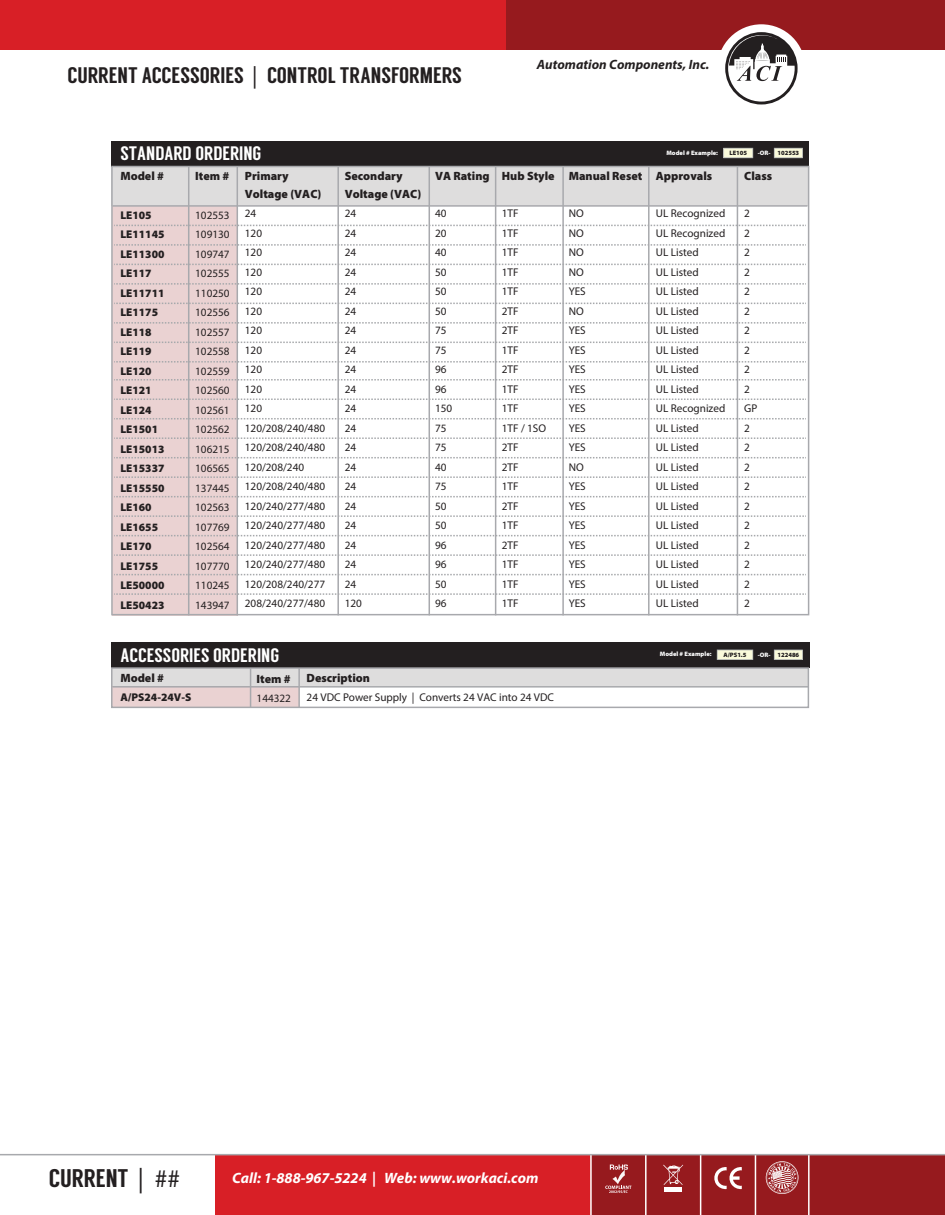
<style>
.page{position:relative;width:945px;height:1215px;background:#fff}
.page>*{position:absolute;margin:0;border:0;box-sizing:border-box;transform-origin:0 0}
.t1{font:25.5px "Langdon";color:#231f20}
.t2{font:22.5px "Langdon";color:#231f20}
.t3{font:19.5px "Langdon";color:#fff}
.t4{font:italic 700 15px "Myriad Pro";color:#fff}
.t5{font:italic 700 13.5px "Myriad Pro";color:#231f20}
.t6{font:900 12px/18px "Myriad Pro";color:#231f20}
.t7{font:11.25px/19.5px "Myriad Pro";color:#231f20}
.t8{font:900 11.25px/19.5px "Myriad Pro";color:#231f20}
.t9{font:900 6.45px "Myriad Pro";color:#231f20}
.t10{font:900 6.45px "Myriad Pro";color:#fff}
.s1{font-family:"Myriad Pro"}
.s2{color:#fff}
</style>
<div class="page">
<div style="left:505px;top:0;width:440px;height:50px;background:#961a1e"></div>
<div style="left:0;top:0;width:506px;height:50px;background:#d81f26"></div>
<div style="left:717px;top:24px;width:88px;height:88px;background:#fff;border-radius:50%"></div>
<svg style="left:725px;top:32px;width:73px;height:72px"></svg>
<div style="left:215px;top:1155px;width:730px;height:60px;background:#d81f26"></div>
<div style="left:591px;top:1155px;width:354px;height:60px;background:#961a1e"></div>
<svg style="left:714px;top:1167px;width:28px;height:22px"></svg>
<hr style="left:664px;top:1188px;width:18px;height:4px;background:#fff">
<svg style="left:663px;top:1165px;width:20px;height:20px"></svg>
<svg style="left:605px;top:1165px;width:27px;height:28px"></svg>
<svg style="left:766px;top:1161px;width:33px;height:33px"></svg>
<hr style="left:808px;top:1154px;width:2px;height:61px;background:#fff">
<hr style="left:755px;top:1154px;width:1px;height:61px;background:#fff">
<hr style="left:700px;top:1154px;width:1px;height:61px;background:#fff">
<hr style="left:645px;top:1154px;width:2px;height:61px;background:#fff">
<hr style="left:590px;top:1154px;width:2px;height:61px;background:#fff">
<hr style="left:0;top:1154px;width:945px;height:1px;background:#a8a9ad">
<div style="left:111px;top:141px;width:697px;height:25px;background:#231f20"></div>
<svg style="left:723px;top:148px;width:30px;height:10px"></svg>
<svg style="left:774px;top:148px;width:29px;height:10px"></svg>
<svg style="left:111px;top:166px;width:698px;height:449px"></svg>
<hr style="left:112px;top:205px;width:696px;height:2px;background:#a8a9ad">
<div style="left:111px;top:642px;width:698px;height:26px;background:#231f20"></div>
<svg style="left:717px;top:650px;width:36px;height:10px"></svg>
<svg style="left:774px;top:650px;width:29px;height:10px"></svg>
<svg style="left:111px;top:667px;width:699px;height:42px"></svg>
<h2 class="t2" style="left:68px;top:62px;width:396px">CURRENT ACCESSORIES <span class="s1">|</span> CONTROL TRANSFORMERS</h2>
<p class="t5" style="left:537px;top:55px;width:174px">Automation Components, Inc.</p>
<h3 class="t3" style="left:120px;top:142px;width:143px">STANDARD ORDERING</h3>
<p class="t6" style="left:120px;top:166px;width:45px">Model #</p>
<p class="t8" style="left:120px;top:205px;width:46px">LE105<br>LE11145<br>LE11300<br>LE117<br>LE11711<br>LE1175<br>LE118<br>LE119<br>LE120<br>LE121<br>LE124<br>LE1501<br>LE15013<br>LE15337<br>LE15550<br>LE160<br>LE1655<br>LE170<br>LE1755<br>LE50000<br>LE50423</p>
<p class="t6" style="left:245px;top:166px;width:78px">Primary<br>Voltage (VAC)</p>
<p class="t7" style="left:245px;top:204px;width:82px">24<br>120<br>120<br>120<br>120<br>120<br>120<br>120<br>120<br>120<br>120<br>120/208/240/480<br>120/208/240/480<br>120/208/240<br>120/208/240/480<br>120/240/277/480<br>120/240/277/480<br>120/240/277/480<br>120/240/277/480<br>120/208/240/277<br>208/240/277/480</p>
<p class="t6" style="left:195px;top:166px;width:36px">Item #</p>
<p class="t7" style="left:195px;top:205px;width:36px;text-align:justify">102553<br>109130<br>109747<br>102555<br>110250<br>102556<br>102557<br>102558<br>102559<br>102560<br>102561<br>102562<br>106215<br>106565<br>137445<br>102563<br>107769<br>102564<br>107770<br>110245<br>143947</p>
<p class="t6" style="left:345px;top:166px;width:78px">Secondary<br>Voltage (VAC)</p>
<p class="t7" style="left:345px;top:204px;width:19px">24<br>24<br>24<br>24<br>24<br>24<br>24<br>24<br>24<br>24<br>24<br>24<br>24<br>24<br>24<br>24<br>24<br>24<br>24<br>24<br>120</p>
<p class="t6" style="left:435px;top:166px;width:56px">VA Rating</p>
<p class="t7" style="left:435px;top:204px;width:19px">40<br>20<br>40<br>50<br>50<br>50<br>75<br>75<br>96<br>96<br>150<br>75<br>75<br>40<br>75<br>50<br>50<br>96<br>96<br>50<br>96</p>
<p class="t6" style="left:502px;top:166px;width:54px">Hub Style</p>
<p class="t7" style="left:502px;top:204px;width:46px">1TF<br>1TF<br>1TF<br>1TF<br>1TF<br>2TF<br>2TF<br>1TF<br>2TF<br>1TF<br>1TF<br>1TF / 1SO<br>2TF<br>2TF<br>1TF<br>2TF<br>1TF<br>2TF<br>1TF<br>1TF<br>1TF</p>
<p class="t6" style="left:569px;top:166px;width:75px">Manual Reset</p>
<p class="t7" style="left:569px;top:204px;width:19px">NO<br>NO<br>NO<br>NO<br>YES<br>NO<br>YES<br>YES<br>YES<br>YES<br>YES<br>YES<br>YES<br>NO<br>YES<br>YES<br>YES<br>YES<br>YES<br>YES<br>YES</p>
<p class="t10" style="left:666px;top:148px;width:53px">Model # Example:</p>
<p class="t9" style="left:729px;top:149px;width:19px">LE105</p>
<p class="t9" style="left:758px;top:149px;width:43px"><span class="s2">-OR-</span> 102553</p>
<p class="t6" style="left:656px;top:166px;width:58px">Approvals</p>
<p class="t7" style="left:656px;top:204px;width:71px">UL Recognized<br>UL Recognized<br>UL Listed<br>UL Listed<br>UL Listed<br>UL Listed<br>UL Listed<br>UL Listed<br>UL Listed<br>UL Listed<br>UL Recognized<br>UL Listed<br>UL Listed<br>UL Listed<br>UL Listed<br>UL Listed<br>UL Listed<br>UL Listed<br>UL Listed<br>UL Listed<br>UL Listed</p>
<p class="t6" style="left:744px;top:166px;width:29px">Class</p>
<p class="t7" style="left:744px;top:204px;width:15px">2<br>2<br>2<br>2<br>2<br>2<br>2<br>2<br>2<br>2<br>GP<br>2<br>2<br>2<br>2<br>2<br>2<br>2<br>2<br>2<br>2</p>
<h3 class="t3" style="left:120px;top:643px;width:160px">ACCESSORIES ORDERING</h3>
<p class="t6" style="left:120px;top:668px;width:45px">Model #</p>
<p class="t8" style="left:120px;top:687px;width:72px">A/PS24-24V-S</p>
<p class="t6" style="left:257px;top:669px;width:36px">Item #</p>
<p class="t7" style="left:257px;top:688px;width:36px">144322</p>
<p class="t6" style="left:307px;top:668px;width:65px">Description</p>
<p class="t7" style="left:307px;top:687px;width:249px">24 VDC Power Supply | Converts 24 VAC into 24 VDC</p>
<p class="t10" style="left:660px;top:650px;width:53px">Model # Example:</p>
<p class="t9" style="left:724px;top:650px;width:24px">A/PS1.5</p>
<p class="t9" style="left:758px;top:650px;width:43px"><span class="s2">-OR-</span> 122486</p>
<h1 class="t1" style="left:49px;top:1163px;width:133px">CURRENT <span class="s1">| ##</span></h1>
<h3 class="t4" style="left:232px;top:1168px;width:308px">Call: 1-888-967-5224 | Web: www.workaci.com</h3>
</div>
